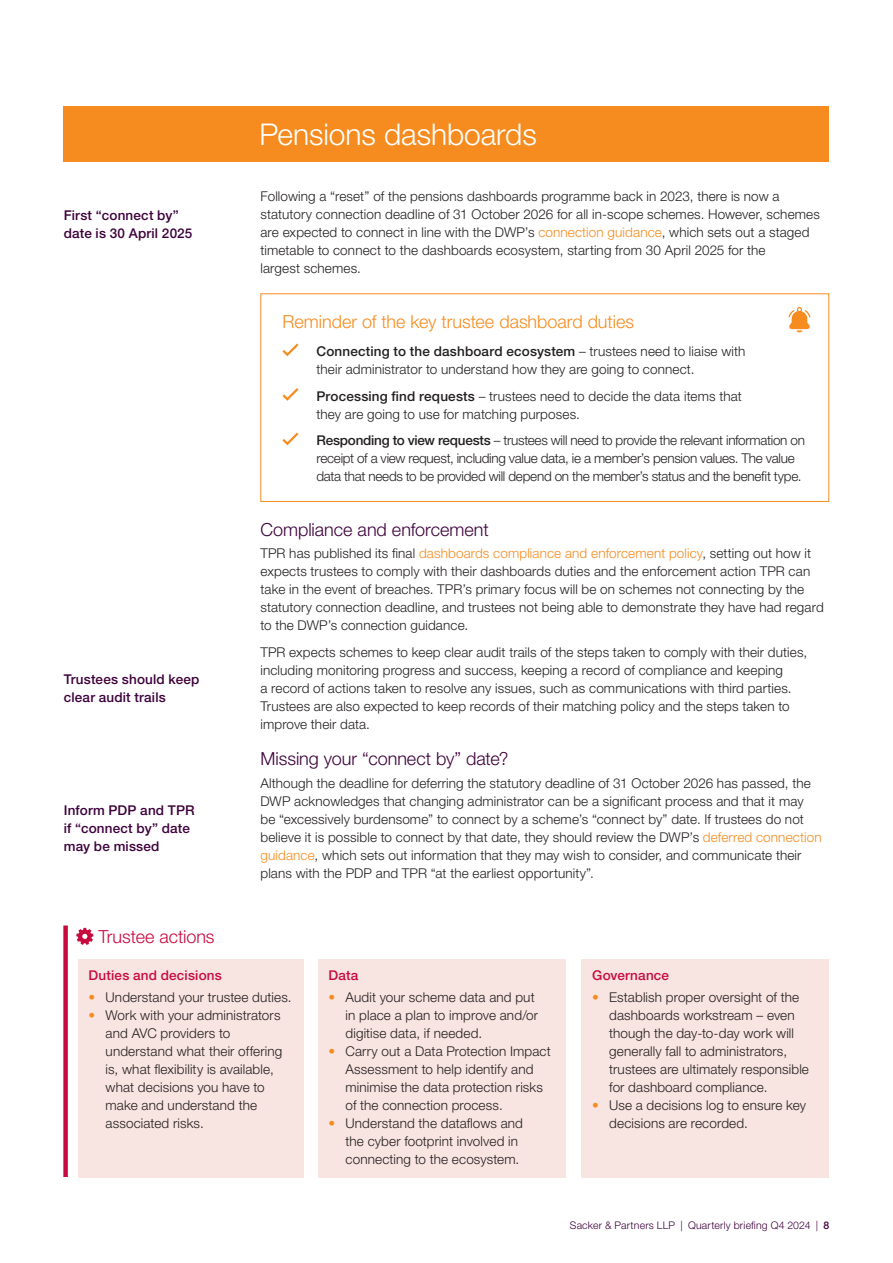
<style>
.page{position:relative;width:893px;height:1263px;background:#fff}
.page>*{position:absolute;margin:0;border:0;box-sizing:border-box;transform-origin:0 0}
.t1{font:300 30px "Helvetica Neue LT Pro";letter-spacing:-.005em;color:#fff}
.Heading_2{font:300 18px "Helvetica Neue LT Pro";color:#3d003b}
.Heading_2-2{font:300 18px "Helvetica Neue LT Pro";color:#f68c1f}
.Key_Action_headline{font:300 18px "Helvetica Neue LT Pro";letter-spacing:-.005em;color:#c80b3e}
.tick_bullets{font:300 13.5px/18px "Helvetica Neue LT Pro";letter-spacing:.01em;color:#231f20}
.tick_bullets-2{font:300 13.5px/18px "Helvetica Neue LT Pro";letter-spacing:-.02em;color:#231f20}
.Pull_out{font:500 13.5px/18px "Helvetica Neue LT Pro";letter-spacing:.015em;color:#3d003b}
.Heading_3{font:500 13.5px "Helvetica Neue LT Pro";letter-spacing:.015em;color:#c80b3e}
.t2{font:300 10.5px "Helvetica Neue LT Pro";letter-spacing:.02em;color:#3d003b}
.s1{color:#f68c1f}
.s2{font-weight:500}
</style>
<div class="page">
<div style="left:64px;top:106px;width:765px;height:56px;background:#f68c1f"></div>
<svg style="left:282px;top:343px;width:16px;height:13px"></svg>
<svg style="left:282px;top:388px;width:16px;height:13px"></svg>
<svg style="left:282px;top:433px;width:16px;height:12px"></svg>
<div style="left:260px;top:293px;width:569px;height:209px;border:1px solid #f68c1f"></div>
<svg style="left:788px;top:307px;width:22px;height:25px"></svg>
<div style="left:63px;top:925px;width:5px;height:252px;background:#c80b3e"></div>
<svg style="left:76px;top:928px;width:18px;height:17px"></svg>
<div style="left:78px;top:960px;width:225px;height:218px;background:#f8e4e0"></div>
<div style="left:318px;top:960px;width:248px;height:218px;background:#f8e4e0"></div>
<div style="left:582px;top:960px;width:247px;height:218px;background:#f8e4e0"></div>
<p class="Pull_out" style="left:64px;top:206px;width:130px">First “connect by” date is 30 April 2025</p>
<p class="Pull_out" style="left:64px;top:670px;width:137px">Trustees should keep clear audit trails</p>
<p class="Pull_out" style="left:64px;top:801px;width:132px">Inform PDP and TPR if “connect by” date may be missed</p>
<p class="t1" style="left:259px;top:116px;width:279px">Pensions dashboards</p>
<p class="tick_bullets" style="left:260px;top:187px;width:561px">Following a “reset” of the pensions dashboards programme back in 2023, there is now a statutory connection deadline of 31 October 2026 for all in-scope schemes. However, schemes are expected to connect in line with the DWP’s <span class="s1">connection guidance</span>, which sets out a staged timetable to connect to the dashboards ecosystem, starting from 30 April 2025 for the<br>largest schemes.</p>
<p class="Heading_2-2" style="left:282px;top:311px;width:353px">Reminder of the key trustee dashboard duties</p>
<p class="tick_bullets" style="left:316px;top:342px;width:430px"><span class="s2">Connecting to the dashboard ecosystem</span> – trustees need to liaise with their administrator to understand how they are going to connect.</p>
<p class="tick_bullets" style="left:316px;top:387px;width:427px"><span class="s2">Processing find requests</span> – trustees need to decide the data items that they are going to use for matching purposes.</p>
<p class="tick_bullets-2" style="left:316px;top:431px;width:490px"><span class="s2">Responding to view requests</span> – trustees will need to provide the relevant information on receipt of a view request, including value data, ie a member’s pension values. The value data that needs to be provided will depend on the member’s status and the benefit type.</p>
<p class="Heading_2" style="left:260px;top:518px;width:230px">Compliance and enforcement</p>
<p class="tick_bullets" style="left:260px;top:544px;width:565px">TPR has published its final <span class="s1">dashboards compliance and enforcement policy</span>, setting out how it expects trustees to comply with their dashboards duties and the enforcement action TPR can take in the event of breaches. TPR’s primary focus will be on schemes not connecting by the statutory connection deadline, and trustees not being able to demonstrate they have had regard to the DWP’s connection guidance.</p>
<p class="tick_bullets" style="left:260px;top:643px;width:548px">TPR expects schemes to keep clear audit trails of the steps taken to comply with their duties, including monitoring progress and success, keeping a record of compliance and keeping<br>a record of actions taken to resolve any issues, such as communications with third parties.<br>Trustees are also expected to keep records of their matching policy and the steps taken to improve their data.</p>
<p class="Heading_2" style="left:260px;top:748px;width:250px">Missing your “connect by” date?</p>
<p class="tick_bullets" style="left:260px;top:774px;width:563px">Although the deadline for deferring the statutory deadline of 31 October 2026 has passed, the DWP acknowledges that changing administrator can be a significant process and that it may be “excessively burdensome” to connect by a scheme’s “connect by” date. If trustees do not believe it is possible to connect by that date, they should review the DWP’s <span class="s1">deferred connection guidance</span>, which sets out information that they may wish to consider, and communicate their plans with the PDP and TPR “at the earliest opportunity”.</p>
<p class="Key_Action_headline" style="left:98px;top:925px;width:118px">Trustee actions</p>
<p class="Heading_3" style="left:89px;top:967px;width:135px">Duties and decisions</p>
<p class="tick_bullets" style="left:89px;top:988px;width:204px"><span class="s1">•</span> Understand your trustee duties.</p>
<p class="tick_bullets" style="left:106px;top:1006px;width:178px;text-indent:-17px"><span class="s1">•</span> Work with your administrators and AVC providers to understand what their offering is, what flexibility is available, what decisions you have to make and understand the associated risks.</p>
<p class="Heading_3" style="left:329px;top:967px;width:31px">Data</p>
<p class="tick_bullets" style="left:346px;top:988px;width:194px;text-indent:-17px"><span class="s1">•</span> Audit your scheme data and put in place a plan to improve and/or digitise data, if needed.</p>
<p class="tick_bullets" style="left:346px;top:1042px;width:207px;text-indent:-17px"><span class="s1">•</span> Carry out a Data Protection Impact<br>Assessment to help identify and minimise the data protection risks of the connection process.</p>
<p class="tick_bullets" style="left:346px;top:1114px;width:179px;text-indent:-17px"><span class="s1">•</span> Understand the dataflows and the cyber footprint involved in connecting to the ecosystem.</p>
<p class="Heading_3" style="left:592px;top:967px;width:78px">Governance</p>
<p class="tick_bullets" style="left:609px;top:988px;width:201px;text-indent:-17px"><span class="s1">•</span> Establish proper oversight of the dashboards workstream – even though the day-to-day work will generally fall to administrators, trustees are ultimately responsible for dashboard compliance.</p>
<p class="tick_bullets" style="left:609px;top:1096px;width:198px;text-indent:-17px"><span class="s1">•</span> Use a decisions log to ensure key decisions are recorded.</p>
<p class="t2" style="left:570px;top:1219px;width:261px">Sacker &amp; Partners LLP | Quarterly briefing Q4 2024 | <span class="s2">8</span></p>
</div>
